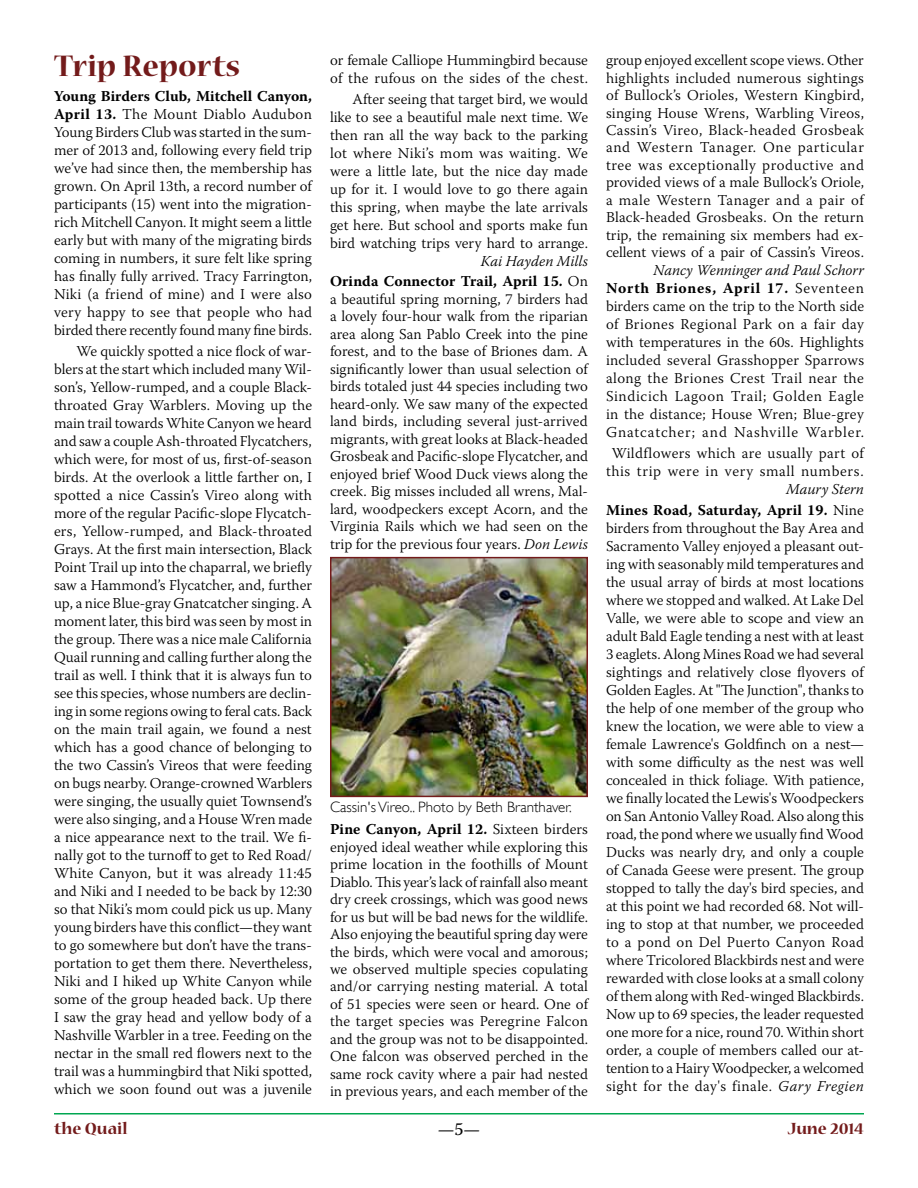
<style>
.page{position:relative;width:918px;height:1188px;background:#fff}
.page>*{position:absolute;margin:0;border:0;box-sizing:border-box;transform-origin:0 0}
.t1{font:700 33px "Nueva Std";color:#731b1b}
.t2{font:700 18px "Nueva Std";color:#731b1b}
.t3{font:18px "Warnock Pro";color:#000}
.t4{font:300 15px/18px "Warnock Pro";letter-spacing:.005em;color:#000;text-align:justify}
.t5{font:700 15px/20.5px "Warnock Pro";letter-spacing:.01em;color:#000;text-align:right}
.t6{font:300 15px/18px "Warnock Pro";letter-spacing:.03em;color:#000;text-align:center}
.t7{font:300 15px "Gill Sans";color:#000}
.s1{font-weight:700}
.s2{font-weight:300;font-style:italic}
.s3{font-weight:300}
.s4{font-style:italic}
</style>
<div class="page">
<hr style="left:54px;top:1113px;width:810px;height:1px;background:#00a651">
<img style="left:333px;top:560px;width:252px;height:234px">
<div style="left:330px;top:557px;width:258px;height:240px;border:2px solid #731b1b"></div>
<h1 class="t1" style="left:54px;top:51px;width:188px">Trip Reports</h1>
<p class="t4" style="left:54px;top:87px;width:260px"><span class="s1">Young Birders Club, Mitchell Canyon, April 13.</span> The Mount Diablo Audubon Young Birders Club was started in the sum&shy;mer of 2013 and, following every field trip we’ve had since then, the membership has grown. On April 13th, a record number of participants (15) went into the migration&shy;rich Mitchell Canyon. It might seem a little early but with many of the migrating birds coming in numbers, it sure felt like spring has finally fully arrived. Tracy Farrington, Niki (a friend of mine) and I were also very happy to see that people who had birded there recently found many fine birds.</p>
<p class="t4" style="left:54px;top:342px;width:260px;text-indent:22px">We quickly spotted a nice flock of war&shy;blers at the start which included many Wil&shy;son’s, Yellow-rumped, and a couple Black&shy;throated Gray Warblers. Moving up the main trail towards White Canyon we heard and saw a couple Ash-throated Flycatchers, which were, for most of us, first-of-season birds. At the overlook a little farther on, I spotted a nice Cassin’s Vireo along with more of the regular Pacific-slope Flycatch&shy;ers, Yellow-rumped, and Black-throated Grays. At the first main intersection, Black Point Trail up into the chaparral, we briefly saw a Hammond’s Flycatcher, and, further up, a nice Blue-gray Gnatcatcher singing. A moment later, this bird was seen by most in the group. There was a nice male California Quail running and calling further along the trail as well. I think that it is always fun to see this species, whose numbers are declin&shy;ing in some regions owing to feral cats. Back on the main trail again, we found a nest which has a good chance of belonging to the two Cassin’s Vireos that were feeding on bugs nearby. Orange-crowned Warblers were singing, the usually quiet Townsend’s were also singing, and a House Wren made a nice appearance next to the trail. We fi&shy;nally got to the turnoff to get to Red Road/ White Canyon, but it was already 11:45 and Niki and I needed to be back by 12:30 so that Niki’s mom could pick us up. Many young birders have this conflict—they want to go somewhere but don’t have the trans&shy;portation to get them there. Nevertheless, Niki and I hiked up White Canyon while some of the group headed back. Up there I saw the gray head and yellow body of a Nashville Warbler in a tree. Feeding on the nectar in the small red flowers next to the trail was a hummingbird that Niki spotted, which we soon found out was a juvenile</p>
<p class="t4" style="left:330px;top:51px;width:260px">or female Calliope Hummingbird because of the rufous on the sides of the chest.</p>
<p class="t4" style="left:330px;top:90px;width:260px;text-indent:22px">After seeing that target bird, we would like to see a beautiful male next time. We then ran all the way back to the parking lot where Niki’s mom was waiting. We were a little late, but the nice day made up for it. I would love to go there again this spring, when maybe the late arrivals get here. But school and sports make fun bird watching trips very hard to arrange.</p>
<p class="t5" style="left:330px;top:251px;width:259px"><span class="s2">Kai Hayden Mills<br></span>Orinda Connector Trail, April 15. <span class="s3">On</span></p>
<p class="t4" style="left:330px;top:290px;width:260px;line-height:17.5px">a beautiful spring morning, 7 birders had a lovely four-hour walk from the riparian area along San Pablo Creek into the pine forest, and to the base of Briones dam. A significantly lower than usual selection of birds totaled just 44 species including two heard-only. We saw many of the expected land birds, including several just-arrived migrants, with great looks at Black-headed Grosbeak and Pacific-slope Flycatcher, and enjoyed brief Wood Duck views along the creek. Big misses included all wrens, Mal&shy;lard, woodpeckers except Acorn, and the Virginia Rails which we had seen on the trip for the previous four years. <span class="s4">Don Lewis</span></p>
<p class="t7" style="left:330px;top:799px;width:243px">Cassin's Vireo.. Photo by Beth Branthaver.</p>
<p class="t4" style="left:330px;top:820px;width:260px;line-height:17.4px"><span class="s1">Pine Canyon, April 12.</span> Sixteen birders enjoyed ideal weather while exploring this prime location in the foothills of Mount Diablo. This year’s lack of rainfall also meant dry creek crossings, which was good news for us but will be bad news for the wildlife.<br>Also enjoying the beautiful spring day were the birds, which were vocal and amorous; we observed multiple species copulating and/or carrying nesting material. A total of 51 species were seen or heard. One of the target species was Peregrine Falcon and the group was not to be disappointed.<br>One falcon was observed perched in the same rock cavity where a pair had nested in previous years, and each member of the</p>
<p class="t4" style="left:606px;top:51px;width:260px;line-height:17.5px">group enjoyed excellent scope views. Other highlights included numerous sightings of Bullock’s Orioles, Western Kingbird, singing House Wrens, Warbling Vireos, Cassin’s Vireo, Black-headed Grosbeak and Western Tanager. One particular tree was exceptionally productive and provided views of a male Bullock’s Oriole, a male Western Tanager and a pair of Black-headed Grosbeaks. On the return trip, the remaining six members had ex&shy;cellent views of a pair of Cassin’s Vireos.</p>
<p class="t4" style="left:606px;top:261px;width:260px;text-indent:48px"><span class="s4">Nancy Wenninger and Paul Schorr </span><span class="s1">North Briones, April 17.</span> Seventeen birders came on the trip to the North side of Briones Regional Park on a fair day with temperatures in the 60s. Highlights included several Grasshopper Sparrows along the Briones Crest Trail near the Sindicich Lagoon Trail; Golden Eagle in the distance; House Wren; Blue-grey Gnatcatcher; and Nashville Warbler.</p>
<p class="t6" style="left:606px;top:444px;width:259px">Wildflowers which are usually part of this trip were in very small numbers.</p>
<p class="t5" style="left:606px;top:478px;width:259px;line-height:21px"><span class="s2">Maury Stern<br></span>Mines Road, Saturday, April 19. <span class="s3">Nine</span></p>
<p class="t4" style="left:606px;top:519px;width:260px">birders from throughout the Bay Area and Sacramento Valley enjoyed a pleasant out&shy;ing with seasonably mild temperatures and the usual array of birds at most locations where we stopped and walked. At Lake Del Valle, we were able to scope and view an adult Bald Eagle tending a nest with at least 3 eaglets. Along Mines Road we had several sightings and relatively close flyovers of Golden Eagles. At "The Junction", thanks to the help of one member of the group who knew the location, we were able to view a female Lawrence's Goldfinch on a nest— with some difficulty as the nest was well concealed in thick foliage. With patience, we finally located the Lewis's Woodpeckers on San Antonio Valley Road. Also along this road, the pond where we usually find Wood Ducks was nearly dry, and only a couple of Canada Geese were present. The group stopped to tally the day's bird species, and at this point we had recorded 68. Not will&shy;ing to stop at that number, we proceeded to a pond on Del Puerto Canyon Road where Tricolored Blackbirds nest and were rewarded with close looks at a small colony of them along with Red-winged Blackbirds.<br>Now up to 69 species, the leader requested one more for a nice, round 70. Within short order, a couple of members called our at&shy;tention to a Hairy Woodpecker, a welcomed sight for the day's finale. <span class="s4">Gary Fregien</span></p>
<p class="t2" style="left:54px;top:1120px;width:75px">the Quail</p>
<p class="t3" style="left:438px;top:1118px;width:44px">—5—</p>
<p class="t2" style="left:788px;top:1120px;width:78px">June 2014</p>
</div>
